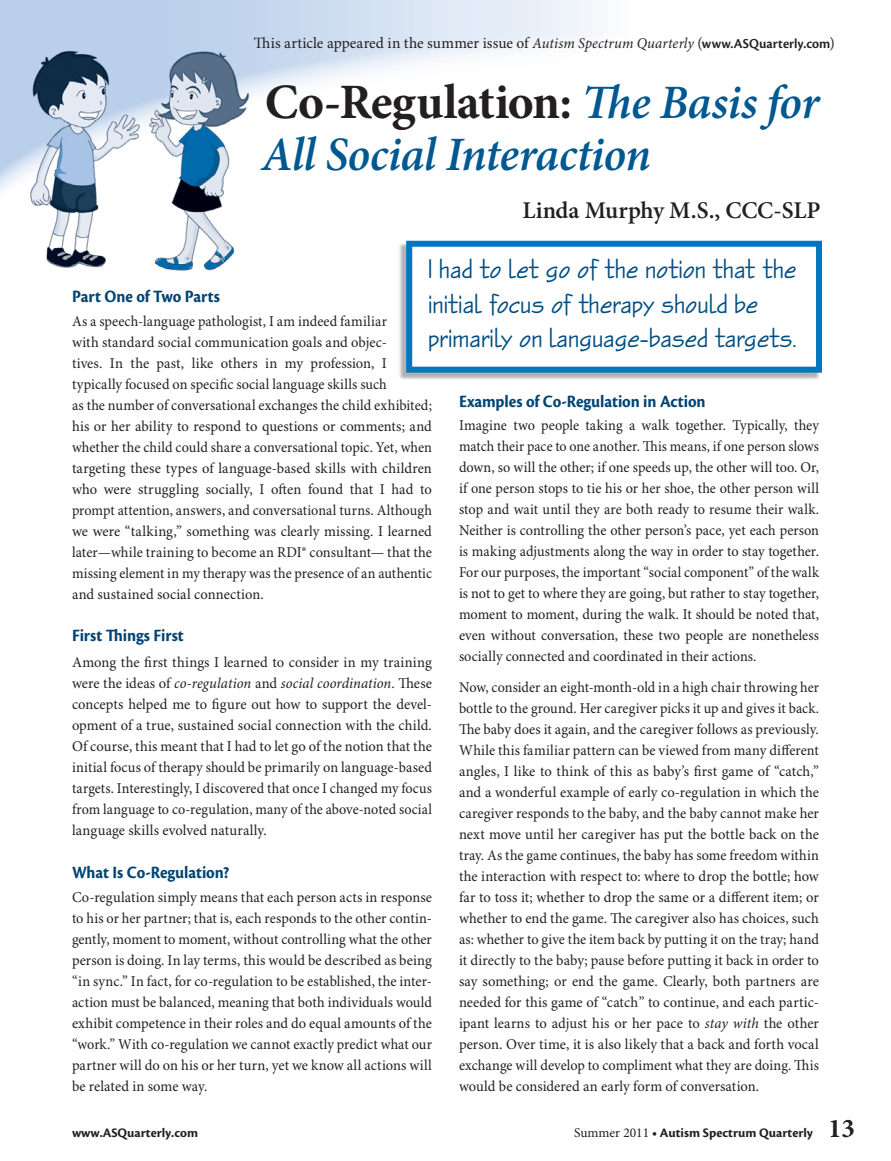
<style>
.page{position:relative;width:891px;height:1161px;background:#fff}
.page>*{position:absolute;margin:0;border:0;box-sizing:border-box;transform-origin:0 0}
.t1{font:700 49.5px "Minion Pro";letter-spacing:-.015em;color:#231f20}
.t2{font:italic 600 48px "Minion Pro";letter-spacing:-.015em;color:#005891}
.t3{font:28.5px/34.5px "Enviro D";letter-spacing:.02em;color:#004e82}
.t4{font:600 24px "Minion Pro";letter-spacing:-.005em;color:#231f20}
.t5{font:700 18px "Cronos Pro";letter-spacing:-.005em;color:#004373;scale:.93 1}
.t6{font:15.75px "Minion Pro";letter-spacing:.005em;color:#231f20}
.t7{font:15px/21px "Minion Pro";letter-spacing:.005em;color:#231f20;text-align:justify;scale:.95 1}
.t8{font:15px/21px "Minion Pro";letter-spacing:.005em;color:#231f20;text-align:justify}
.t9{font:700 13.5px "Cronos Pro";color:#231f20}
.s1{font-style:italic;font-size:15px}
.s2{font-family:"Cronos Pro";font-weight:600;font-size:14.25px}
.s3{font-weight:600;font-style:italic;font-size:48px;color:#005891}
.s4{font-style:italic}
.s5{font-family:"Minion Pro";font-weight:400}
.s6{font-family:"Minion Pro";font-size:27px}
</style>
<div class="page">
<svg style="left:0;top:0;width:593px;height:192px"></svg>
<div style="left:399px;top:242px;width:421px;height:138px;background:#231f20;opacity:.35"></div>
<div style="left:409px;top:244px;width:410px;height:126px;background:#fff"></div>
<div style="left:406px;top:241px;width:416px;height:132px;border:6px solid #0077c0"></div>
<img style="left:8px;top:37px;width:257px;height:234px">
<p class="t6" style="left:254px;top:34px;width:582px">This article appeared in the summer issue of <span class="s1">Autism Spectrum Quarterly</span> (<span class="s2">www.ASQuarterly.com</span>)</p>
<h1 class="t1" style="left:265px;top:72px;width:556px">Co-Regulation: <span class="s3">The Basis for</span></h1>
<h2 class="t2" style="left:261px;top:126px;width:391px">All Social Interaction</h2>
<h3 class="t4" style="left:523px;top:196px;width:300px">Linda Murphy M.S., CCC-SLP</h3>
<h3 class="t3" style="left:429px;top:252px;width:369px">I had to let go of the notion that the initial focus of therapy should be primarily on language-based targets.</h3>
<p class="t5" style="left:72px;top:286px;width:161px">Part One of Two Parts</p>
<p class="t7" style="left:72px;top:312px;width:380px;text-align:left">As a speech-language pathologist, I am indeed familiar<br>with standard social communication goals and objec-<br>tives. In the past, like others in my profession, I typically focused on specific social language skills such<br>as the number of conversational exchanges the child exhibited; his or her ability to respond to questions or comments; and whether the child could share a conversational topic. Yet, when targeting these types of language-based skills with children who were struggling socially, I often found that I had to prompt attention, answers, and conversational turns. Although we were “talking,” something was clearly missing. I learned later—while training to become an RDI® consultant— that the missing element in my therapy was the presence of an authentic and sustained social connection.</p>
<p class="t5" style="left:72px;top:625px;width:122px">First Things First</p>
<p class="t8" style="left:72px;top:652px;width:362px">Among the first things I learned to consider in my training were the ideas of <span class="s4">co-regulation</span> and <span class="s4">social coordination</span>. These concepts helped me to figure out how to support the devel&shy;opment of a true, sustained social connection with the child.<br>Of course, this meant that I had to let go of the notion that the initial focus of therapy should be primarily on language-based targets. Interestingly, I discovered that once I changed my focus from language to co-regulation, many of the above-noted social language skills evolved naturally.</p>
<p class="t5" style="left:72px;top:862px;width:171px">What Is Co-Regulation?</p>
<p class="t8" style="left:72px;top:888px;width:362px">Co-regulation simply means that each person acts in response to his or her partner; that is, each responds to the other contin&shy;gently, moment to moment, without controlling what the other person is doing. In lay terms, this would be described as being “in sync.” In fact, for co-regulation to be established, the inter&shy;action must be balanced, meaning that both individuals would exhibit competence in their roles and do equal amounts of the “work.” With co-regulation we cannot exactly predict what our partner will do on his or her turn, yet we know all actions will be related in some way.</p>
<p class="t5" style="left:459px;top:391px;width:267px">Examples of Co-Regulation in Action</p>
<p class="t7" style="left:459px;top:415px;width:381px">Imagine two people taking a walk together. Typically, they match their pace to one another. This means, if one person slows down, so will the other; if one speeds up, the other will too. Or, if one person stops to tie his or her shoe, the other person will stop and wait until they are both ready to resume their walk.<br>Neither is controlling the other person’s pace, yet each person is making adjustments along the way in order to stay together.<br>For our purposes, the important “social component” of the walk is not to get to where they are going, but rather to stay together, moment to moment, during the walk. It should be noted that, even without conversation, these two people are nonetheless socially connected and coordinated in their actions.</p>
<p class="t7" style="left:459px;top:678px;width:380px">Now, consider an eight-month-old in a high chair throwing her bottle to the ground. Her caregiver picks it up and gives it back.<br>The baby does it again, and the caregiver follows as previously.<br>While this familiar pattern can be viewed from many different angles, I like to think of this as baby’s first game of “catch,” and a wonderful example of early co-regulation in which the caregiver responds to the baby, and the baby cannot make her next move until her caregiver has put the bottle back on the tray. As the game continues, the baby has some freedom within the interaction with respect to: where to drop the bottle; how far to toss it; whether to drop the same or a different item; or whether to end the game. The caregiver also has choices, such as: whether to give the item back by putting it on the tray; hand it directly to the baby; pause before putting it back in order to say something; or end the game. Clearly, both partners are needed for this game of “catch” to continue, and each partic&shy;ipant learns to adjust his or her pace to <span class="s4">stay with</span> the other person. Over time, it is also likely that a back and forth vocal exchange will develop to compliment what they are doing. This would be considered an early form of conversation.</p>
<p class="t9" style="left:72px;top:1125px;width:128px">www.ASQuarterly.com</p>
<p class="t9" style="left:574px;top:1125px;width:282px"><span class="s5">Summer 2011</span> • Autism Spectrum Quarterly <span class="s6">13</span></p>
</div>
